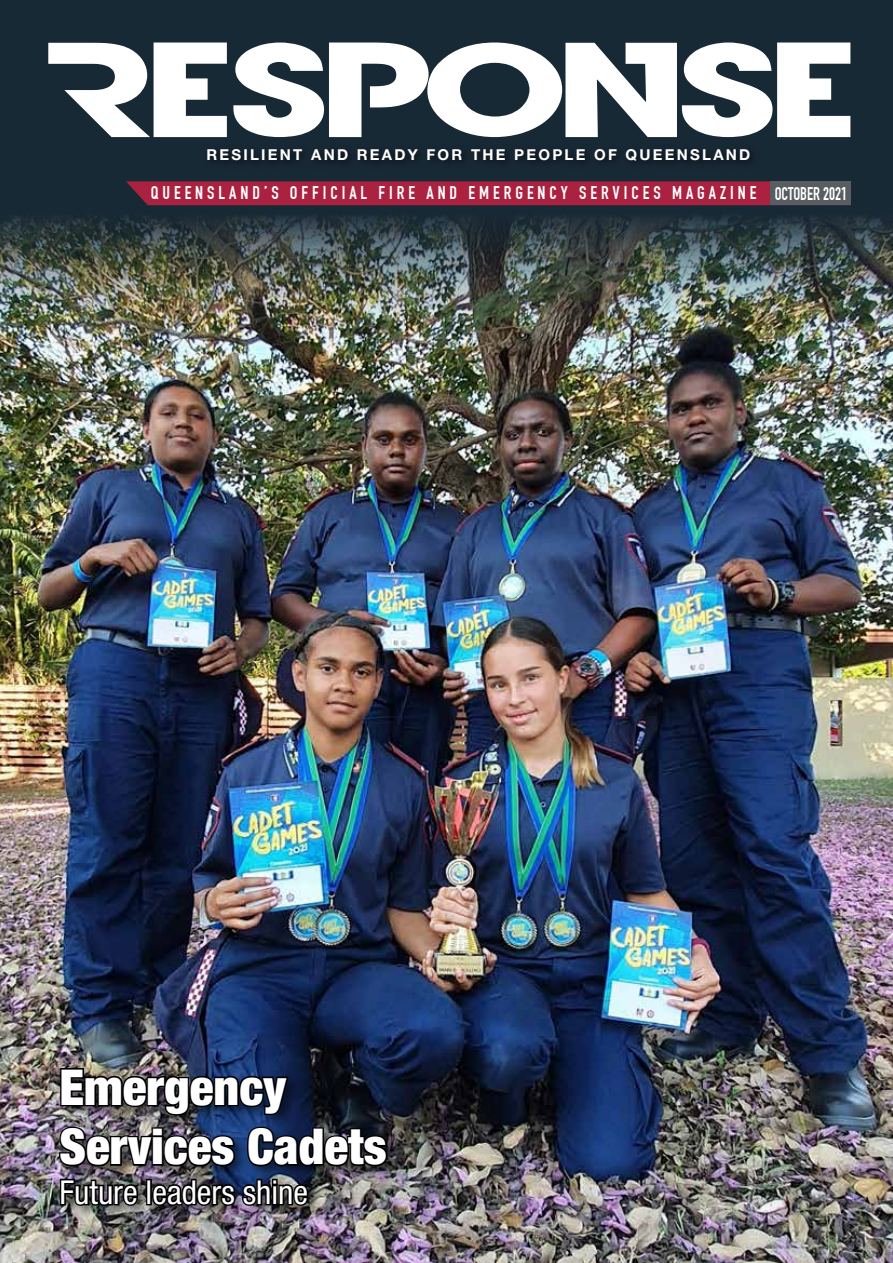
<style>
.page{position:relative;width:893px;height:1263px;background:#fff}
.page>*{position:absolute;margin:0;border:0;box-sizing:border-box;transform-origin:0 0}
.t1{font:900 condensed 49.5px/59.4px "Helvetica Neue LT Std";color:#fff}
.t2{font:condensed 33px "Helvetica Neue LT Std";color:#fff}
.t3{font:700 18px "DIN Condensed";letter-spacing:.22em;color:#fff}
.t4{font:700 18px "DIN Condensed";color:#fff;scale:.9 1}
.t5{font:700 15px "Helvetica Neue LT Std";letter-spacing:.15em;color:#fff}
</style>
<div class="page">
<img style="left:0;top:383px;width:893px;height:880px">
<img style="left:0;top:0;width:893px;height:383px">
<div style="left:126px;top:181px;width:644px;height:24px;background:#aa2240"></div>
<svg style="left:48px;top:43px;width:179px;height:94px"></svg>
<div style="left:202px;top:144px;width:558px;height:27px;background:#152430"></div>
<svg style="left:233px;top:43px;width:617px;height:94px"></svg>
<div style="left:770px;top:181px;width:80px;height:24px;background:#575d60"></div>
<div style="left:58px;top:1066px;width:343px;height:154px;background:#000;opacity:.5"></div>
<img style="left:58px;top:1066px;width:331px;height:141px">
<p class="t5" style="left:206px;top:145px;width:545px">RESILIENT AND READY FOR THE PEOPLE OF QUEENSLAND</p>
<p class="t3" style="left:151px;top:183px;width:607px">QUEENSLAND’S OFFICIAL FIRE AND EMERGENCY SERVICES MAGAZINE</p>
<p class="t4" style="left:775px;top:183px;width:82px">OCTOBER 2021</p>
<h1 class="t1" style="left:60px;top:1057px;width:329px">Emergency<br>Services Cadets</h1>
<h2 class="t2" style="left:60px;top:1173px;width:250px">Future leaders shine</h2>
</div>
